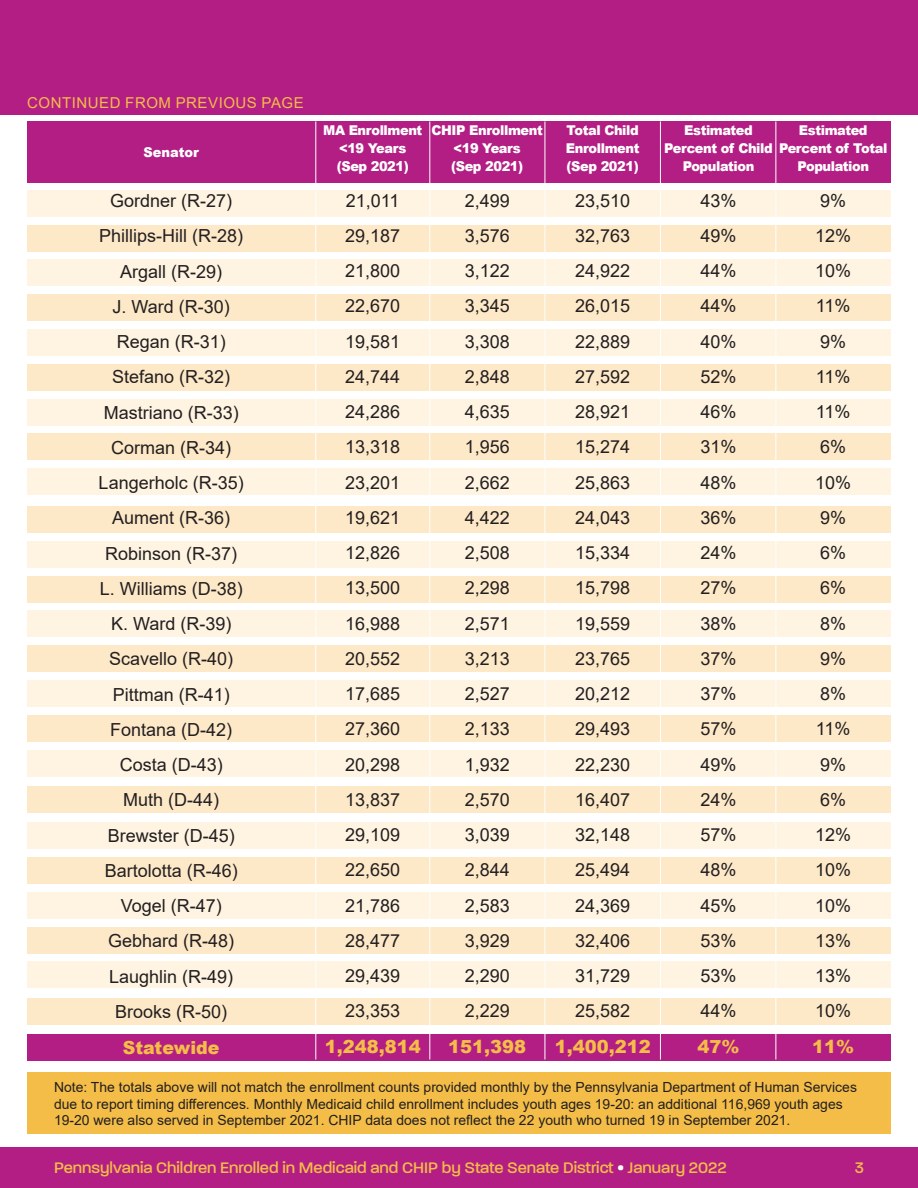
<style>
.page{position:relative;width:918px;height:1188px;background:#fff}
.page>*{position:absolute;margin:0;border:0;box-sizing:border-box;transform-origin:0 0}
.t1{font:18px/35.2px "Arial";color:#231f20;text-align:justify}
.t2{font:900 18px "Arial";color:#f4bd47}
.t3{font:500 16.5px "Paralucent";color:#f4bd47}
.t4{font:15px "Arial";letter-spacing:.035em;color:#f4bd47}
.t5{font:13.95px/16.8px "Arial";color:#231f20}
.t6{font:900 13.5px/18px "Arial";letter-spacing:-.03em;color:#fff;text-align:center;scale:.96 1}
.t7{font:900 13.5px "Arial";color:#fff;scale:.96 1}
.s1{color:#fff}
</style>
<div class="page">
<div style="left:27px;top:1073px;width:864px;height:61px;background:#f4bd47"></div>
<div style="left:0;top:0;width:918px;height:115px;background:#b31e84"></div>
<div style="left:0;top:1148px;width:918px;height:40px;background:#b31e84"></div>
<div style="left:27px;top:1034px;width:864px;height:27px;background:#b31e84"></div>
<div style="left:27px;top:122px;width:864px;height:61px;background:#b31e84"></div>
<div style="left:27px;top:190px;width:864px;height:27px;background:#fef4e1"></div>
<div style="left:27px;top:506px;width:864px;height:27px;background:#fde9c8"></div>
<div style="left:27px;top:225px;width:864px;height:27px;background:#fde9c8"></div>
<div style="left:27px;top:541px;width:864px;height:27px;background:#fef4e1"></div>
<div style="left:27px;top:259px;width:864px;height:27px;background:#fef4e1"></div>
<div style="left:27px;top:576px;width:864px;height:27px;background:#fde9c8"></div>
<div style="left:27px;top:294px;width:864px;height:27px;background:#fde9c8"></div>
<div style="left:27px;top:610px;width:864px;height:27px;background:#fef4e1"></div>
<div style="left:27px;top:822px;width:864px;height:27px;background:#fef4e1"></div>
<div style="left:27px;top:329px;width:864px;height:27px;background:#fef4e1"></div>
<div style="left:27px;top:645px;width:864px;height:27px;background:#fde9c8"></div>
<div style="left:27px;top:857px;width:864px;height:27px;background:#fde9c8"></div>
<div style="left:27px;top:364px;width:864px;height:27px;background:#fde9c8"></div>
<div style="left:27px;top:680px;width:864px;height:27px;background:#fef4e1"></div>
<div style="left:27px;top:892px;width:864px;height:27px;background:#fef4e1"></div>
<div style="left:27px;top:399px;width:864px;height:27px;background:#fef4e1"></div>
<div style="left:27px;top:715px;width:864px;height:27px;background:#fde9c8"></div>
<div style="left:27px;top:927px;width:864px;height:27px;background:#fde9c8"></div>
<div style="left:27px;top:433px;width:864px;height:27px;background:#fde9c8"></div>
<div style="left:27px;top:750px;width:864px;height:27px;background:#fef4e1"></div>
<div style="left:27px;top:961px;width:864px;height:27px;background:#fef4e1"></div>
<div style="left:27px;top:468px;width:864px;height:27px;background:#fef4e1"></div>
<div style="left:27px;top:786px;width:864px;height:27px;background:#fde9c8"></div>
<div style="left:27px;top:998px;width:864px;height:27px;background:#fde9c8"></div>
<hr style="left:315px;top:121px;width:1px;height:939px;background:#fff">
<hr style="left:429px;top:121px;width:1px;height:939px;background:#fff">
<hr style="left:776px;top:121px;width:1px;height:939px;background:#fff">
<hr style="left:545px;top:121px;width:1px;height:939px;background:#fff">
<hr style="left:660px;top:121px;width:1px;height:939px;background:#fff">
<p class="t4" style="left:27px;top:92px;width:278px">CONTINUED FROM PREVIOUS PAGE</p>
<p class="t7" style="left:144px;top:142px;width:59px">Senator</p>
<p class="t1" style="left:99px;top:183px;width:147px;text-align:center">Gordner (R-27)<br>Phillips-Hill (R-28)<br>Argall (R-29)<br>J. Ward (R-30)<br>Regan (R-31)<br>Stefano (R-32)<br>Mastriano (R-33)<br>Corman (R-34)<br>Langerholc (R-35)<br>Aument (R-36)<br>Robinson (R-37)<br>L. Williams (D-38)<br>K. Ward (R-39)<br>Scavello (R-40)<br>Pittman (R-41)<br>Fontana (D-42)<br>Costa (D-43)<br>Muth (D-44)<br>Brewster (D-45)<br>Bartolotta (R-46)<br>Vogel (R-47)<br>Gebhard (R-48)<br>Laughlin (R-49)<br>Brooks (R-50)</p>
<p class="t2" style="left:123px;top:1034px;width:98px">Statewide</p>
<p class="t6" style="left:323px;top:121px;width:105px">MA Enrollment &lt;19 Years (Sep 2021)</p>
<p class="t1" style="left:345px;top:183px;width:57px">21,011<br>29,187<br>21,800<br>22,670<br>19,581<br>24,744<br>24,286<br>13,318<br>23,201<br>19,621<br>12,826<br>13,500<br>16,988<br>20,552<br>17,685<br>27,360<br>20,298<br>13,837<br>29,109<br>22,650<br>21,786<br>28,477<br>29,439<br>23,353</p>
<p class="t2" style="left:325px;top:1034px;width:98px">1,248,814</p>
<p class="t6" style="left:431px;top:121px;width:118px">CHIP Enrollment &lt;19 Years<br>(Sep 2021)</p>
<p class="t1" style="left:465px;top:183px;width:47px">2,499<br>3,576<br>3,122<br>3,345<br>3,308<br>2,848<br>4,635<br>1,956<br>2,662<br>4,422<br>2,508<br>2,298<br>2,571<br>3,213<br>2,527<br>2,133<br>1,932<br>2,570<br>3,039<br>2,844<br>2,583<br>3,929<br>2,290<br>2,229</p>
<p class="t2" style="left:448px;top:1034px;width:80px">151,398</p>
<p class="t6" style="left:566px;top:121px;width:78px;text-align:justify">Total Child Enrollment (Sep 2021)</p>
<p class="t1" style="left:575px;top:183px;width:57px">23,510<br>32,763<br>24,922<br>26,015<br>22,889<br>27,592<br>28,921<br>15,274<br>25,863<br>24,043<br>15,334<br>15,798<br>19,559<br>23,765<br>20,212<br>29,493<br>22,230<br>16,407<br>32,148<br>25,494<br>24,369<br>32,406<br>31,729<br>25,582</p>
<p class="t2" style="left:555px;top:1034px;width:98px">1,400,212</p>
<p class="t6" style="left:664px;top:121px;width:115px">Estimated<br>Percent of Child<br>Population</p>
<p class="t1" style="left:701px;top:183px;width:38px">43% 49% 44% 44% 40% 52% 46% 31% 48% 36% 24% 27% 38% 37% 37% 57% 49% 24% 57% 48% 45% 53% 53% 44%</p>
<p class="t2" style="left:698px;top:1034px;width:44px">47%</p>
<p class="t6" style="left:779px;top:121px;width:114px">Estimated<br>Percent of Total<br>Population</p>
<p class="t1" style="left:815px;top:183px;width:38px;text-align:left">9%<br>12%<br>10%<br>11%<br>9%<br>11%<br>11%<br>6%<br>10%<br>9%<br>6%<br>6%<br>8%<br>9%<br>8%<br>11%<br>9%<br>6%<br>12%<br>10%<br>10%<br>13%<br>13%<br>10%</p>
<p class="t2" style="left:812px;top:1034px;width:44px">11%</p>
<p class="t5" style="left:54px;top:1078px;width:804px">Note: The totals above will not match the enrollment counts provided monthly by the Pennsylvania Department of Human Services due to report timing differences. Monthly Medicaid child enrollment includes youth ages 19-20: an additional 116,969 youth ages<br>19-20 were also served in September 2021. CHIP data does not reflect the 22 youth who turned 19 in September 2021.</p>
<p class="t3" style="left:54px;top:1158px;width:674px">Pennsylvania Children Enrolled in Medicaid and CHIP by State Senate District <span class="s1">•</span> January 2022</p>
<p class="t3" style="left:855px;top:1158px;width:11px">3</p>
</div>
